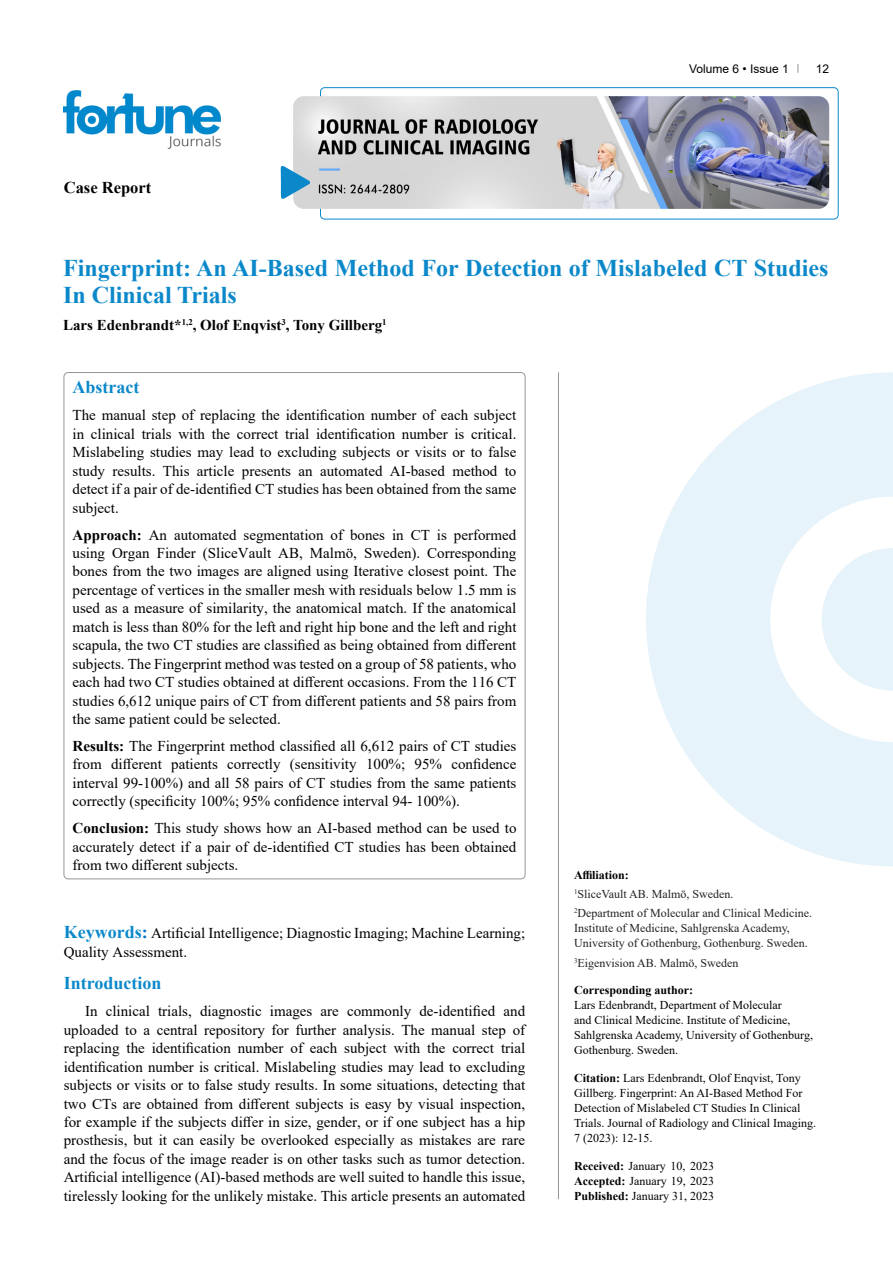
<style>
.page{position:relative;width:893px;height:1263px;background:#fff}
.page>*{position:absolute;margin:0;border:0;box-sizing:border-box;transform-origin:0 0}
.t1{font:700 24px/27px "Times New Roman";color:#0a88ca}
.t2{font:700 18px "Times New Roman";color:#0a88ca}
.t3{font:700 16.5px "Times New Roman";color:#000}
.t4{font:15px/18.5px "Times New Roman";color:#000;text-align:justify}
.t5{font:700 15px "Times New Roman";color:#000}
.t6{font:12px/15px "Times New Roman";color:#000}
.t7{font:12px/19.2px "Times New Roman";color:#212121}
.t8{font:700 12px "Times New Roman";color:#000}
.t9{font:12px "Arial";color:#000}
.s1{font-weight:700}
.s2{font-weight:700;font-size:18px;color:#0a88ca}
.s3{font-weight:700;font-size:18px;color:#006ec0}
.s4{font-weight:700;color:#000}
</style>
<div class="page">
<div style="left:320px;top:87px;width:518px;height:132px;border:1px solid #0a88ca;border-radius:4px"></div>
<img style="left:64px;top:90px;width:157px;height:59px">
<img style="left:293px;top:96px;width:536px;height:113px">
<svg style="left:281px;top:166px;width:29px;height:33px"></svg>
<svg style="left:646px;top:372px;width:247px;height:494px;fill:#e6f3fa"></svg>
<svg style="left:822px;top:548px;width:71px;height:143px"></svg>
<hr style="left:558px;top:372px;width:1px;height:827px;background:#939598">
<p class="t3" style="left:64px;top:175px;width:89px">Case Report</p>
<p class="t9" style="left:689px;top:60px;width:101px">Volume 6 • Issue 1</p>
<p class="t9" style="left:816px;top:60px;width:15px">12</p>
<h1 class="t1" style="left:63px;top:254px;width:767px">Fingerprint: An AI-Based Method For Detection of Mislabeled CT Studies<br>In Clinical Trials</h1>
<p class="t5" style="left:63px;top:314px;width:325px">Lars Edenbrandt*<sup>1,2</sup>, Olof Enqvist<sup>3</sup>, Tony Gillberg<sup>1</sup></p>
<p class="t2" style="left:73px;top:374px;width:68px">Abstract</p>
<p class="t4" style="left:73px;top:406px;width:445px">The manual step of replacing the identification number of each subject in clinical trials with the correct trial identification number is critical.<br>Mislabeling studies may lead to excluding subjects or visits or to false study results. This article presents an automated AI-based method to detect if a pair of de-identified CT studies has been obtained from the same subject.</p>
<p class="t4" style="left:73px;top:525px;width:445px"><span class="s1">Approach:</span> An automated segmentation of bones in CT is performed using Organ Finder (SliceVault AB, Malmö, Sweden). Corresponding bones from the two images are aligned using Iterative closest point. The percentage of vertices in the smaller mesh with residuals below 1.5 mm is used as a measure of similarity, the anatomical match. If the anatomical match is less than 80% for the left and right hip bone and the left and right scapula, the two CT studies are classified as being obtained from different subjects. The Fingerprint method was tested on a group of 58 patients, who each had two CT studies obtained at different occasions. From the 116 CT studies 6,612 unique pairs of CT from different patients and 58 pairs from the same patient could be selected.</p>
<p class="t4" style="left:73px;top:736px;width:445px"><span class="s1">Results:</span> The Fingerprint method classified all 6,612 pairs of CT studies from different patients correctly (sensitivity 100%; 95% confidence interval 99-100%) and all 58 pairs of CT studies from the same patients correctly (specificity 100%; 95% confidence interval 94- 100%).</p>
<p class="t4" style="left:73px;top:819px;width:445px"><span class="s1">Conclusion:</span> This study shows how an AI-based method can be used to accurately detect if a pair of de-identified CT studies has been obtained from two different subjects.</p>
<p class="t4" style="left:64px;top:923px;width:463px"><span class="s2">Keywords</span><span class="s3">:</span> Artificial Intelligence; Diagnostic Imaging; Machine Learning;<br>Quality Assessment.</p>
<p class="t2" style="left:64px;top:970px;width:99px">Introduction</p>
<p class="t4" style="left:64px;top:1001px;width:463px;text-indent:21px">In clinical trials, diagnostic images are commonly de-identified and uploaded to a central repository for further analysis. The manual step of replacing the identification number of each subject with the correct trial identification number is critical. Mislabeling studies may lead to excluding subjects or visits or to false study results. In some situations, detecting that two CTs are obtained from different subjects is easy by visual inspection, for example if the subjects differ in size, gender, or if one subject has a hip prosthesis, but it can easily be overlooked especially as mistakes are rare and the focus of the image reader is on other tasks such as tumor detection.<br>Artificial intelligence (AI)-based methods are well suited to handle this issue, tirelessly looking for the unlikely mistake. This article presents an automated</p>
<p class="t7" style="left:574px;top:865px;width:240px"><span class="s4">Affiliation:<br></span><sup>1</sup>SliceVault AB. Malmö, Sweden.<br><sup>2</sup>Department of Molecular and Clinical Medicine.</p>
<p class="t7" style="left:574px;top:920px;width:235px;line-height:15px">Institute of Medicine, Sahlgrenska Academy,<br>University of Gothenburg, Gothenburg. Sweden.</p>
<p class="t7" style="left:574px;top:952px;width:166px"><sup>3</sup>Eigenvision AB. Malmö, Sweden</p>
<p class="t8" style="left:574px;top:982px;width:121px">Corresponding author:</p>
<p class="t6" style="left:574px;top:997px;width:240px">Lars Edenbrandt, Department of Molecular<br>and Clinical Medicine. Institute of Medicine, Sahlgrenska Academy, University of Gothenburg, Gothenburg. Sweden.</p>
<p class="t6" style="left:574px;top:1070px;width:244px"><span class="s1">Citation:</span> Lars Edenbrandt, Olof Enqvist, Tony Gillberg. Fingerprint: An AI-Based Method For Detection of Mislabeled CT Studies In Clinical Trials. Journal of Radiology and Clinical Imaging.<br>7 (2023): 12-15.</p>
<p class="t6" style="left:574px;top:1158px;width:142px;text-align:justify"><span class="s1">Received:</span> January 10, 2023<br><span class="s1">Accepted:</span> January 19, 2023<br><span class="s1">Published:</span> January 31, 2023</p>
</div>
